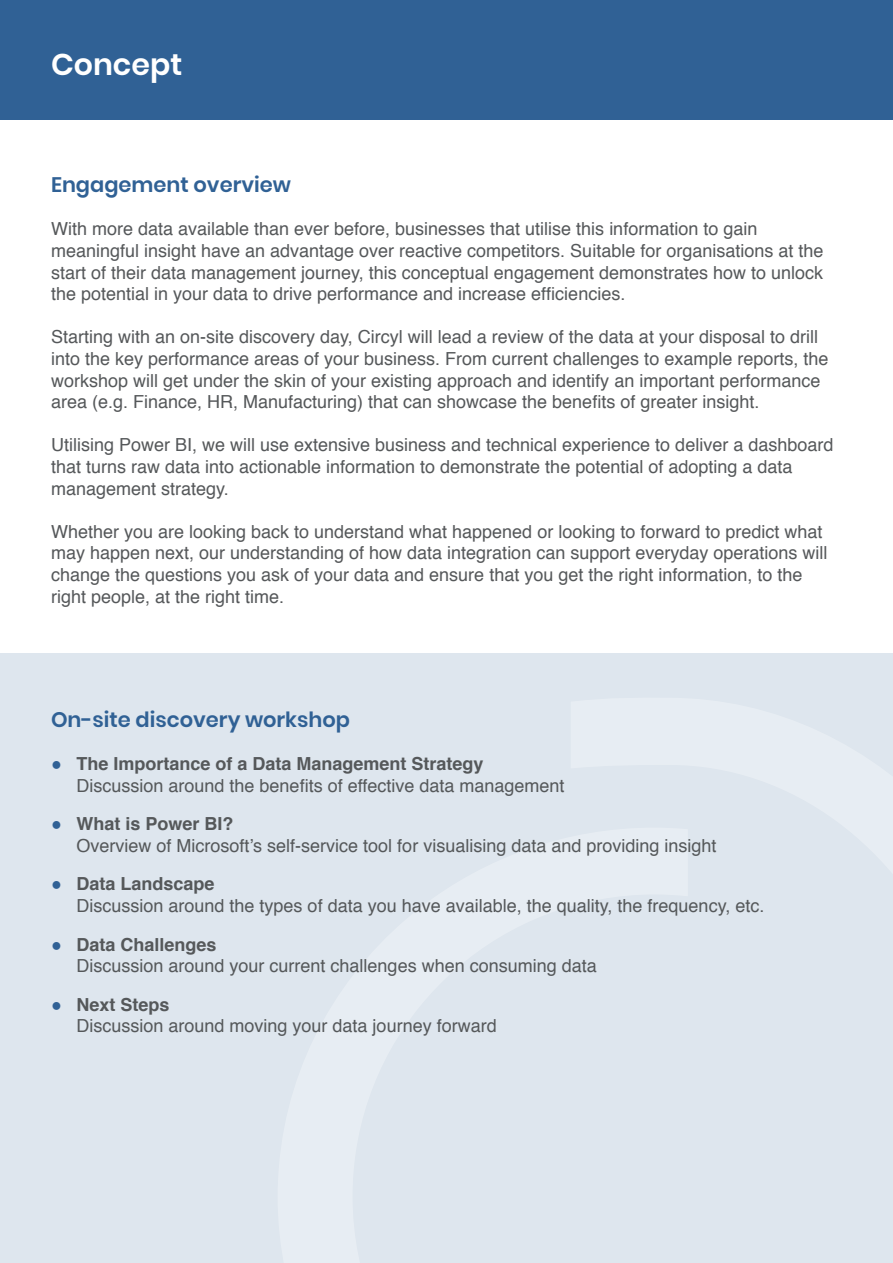
<style>
.page{position:relative;width:893px;height:1263px;background:#fff}
.page>*{position:absolute;margin:0;border:0;box-sizing:border-box;transform-origin:0 0}
.t1{font:600 30px "Poppins";color:#fff}
.t2{font:600 21px "Poppins";color:#306195}
.t3{font:18px/21.6px "Helvetica";color:#55585a}
.s1{color:#306195}
.s2{font-weight:700}
</style>
<div class="page">
<div style="left:0;top:654px;width:893px;height:609px;background:#dee6ee"></div>
<div style="left:0;top:0;width:893px;height:119px;background:#306195"></div>
<h1 class="t1" style="left:51px;top:47px;width:133px">Concept</h1>
<p class="t2" style="left:51px;top:173px;width:242px">Engagement overview</p>
<p class="t3" style="left:51px;top:219px;width:774px">With more data available than ever before, businesses that utilise this information to gain meaningful insight have an advantage over reactive competitors. Suitable for organisations at the start of their data management journey, this conceptual engagement demonstrates how to unlock the potential in your data to drive performance and increase efficiencies.</p>
<p class="t3" style="left:51px;top:327px;width:779px">Starting with an on-site discovery day, Circyl will lead a review of the data at your disposal to drill into the key performance areas of your business. From current challenges to example reports, the workshop will get under the skin of your existing approach and identify an important performance area (e.g. Finance, HR, Manufacturing) that can showcase the benefits of greater insight.</p>
<p class="t3" style="left:51px;top:435px;width:784px">Utilising Power BI, we will use extensive business and technical experience to deliver a dashboard that turns raw data into actionable information to demonstrate the potential of adopting a data management strategy.</p>
<p class="t3" style="left:51px;top:521px;width:778px">Whether you are looking back to understand what happened or looking to forward to predict what may happen next, our understanding of how data integration can support everyday operations will change the questions you ask of your data and ensure that you get the right information, to the right people, at the right time.</p>
<p class="t2" style="left:51px;top:707px;width:301px">On-site discovery workshop</p>
<p class="t3" style="left:77px;top:753px;width:489px;text-indent:-26px"><span class="s1">●</span> <span class="s2">The Importance of a Data Management Strategy<br></span>Discussion around the benefits of effective data management</p>
<p class="t3" style="left:77px;top:813px;width:641px;text-indent:-26px"><span class="s1">●</span> <span class="s2">What is Power BI?<br></span>Overview of Microsoft’s self-service tool for visualising data and providing insight</p>
<p class="t3" style="left:77px;top:874px;width:689px;text-indent:-26px"><span class="s1">●</span> <span class="s2">Data Landscape<br></span>Discussion around the types of data you have available, the quality, the frequency, etc.</p>
<p class="t3" style="left:77px;top:934px;width:522px;text-indent:-26px"><span class="s1">●</span> <span class="s2">Data Challenges<br></span>Discussion around your current challenges when consuming data</p>
<p class="t3" style="left:77px;top:994px;width:422px;text-indent:-26px"><span class="s1">●</span> <span class="s2">Next Steps<br></span>Discussion around moving your data journey forward</p>
</div>
